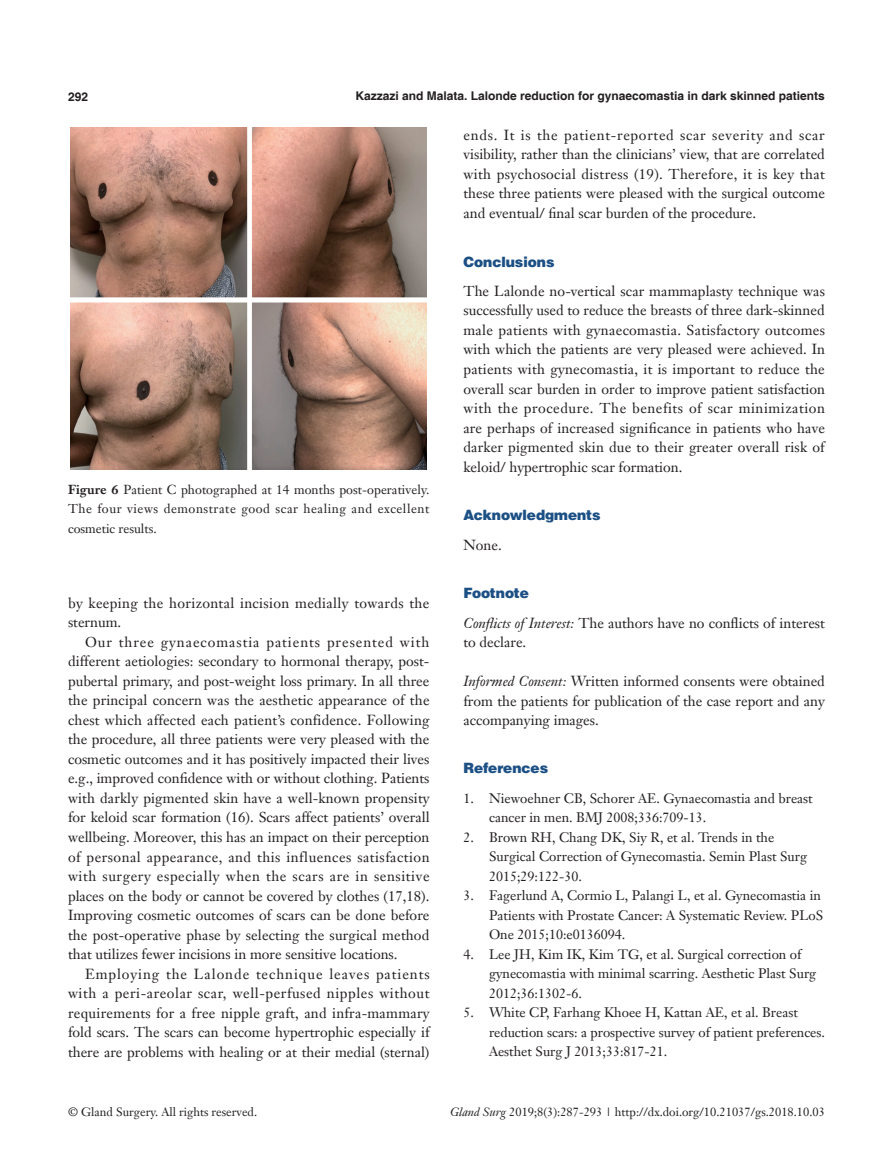
<style>
.page{position:relative;width:893px;height:1170px;background:#fff}
.page>*{position:absolute;margin:0;border:0;box-sizing:border-box;transform-origin:0 0}
.t1{font:14.25px/19.5px "Janson Text LT";color:#231f20;text-align:justify}
.t2{font:14.25px/19.5px "Janson Text LT";letter-spacing:.025em;color:#231f20}
.一级标题-6_5{font:900 14.25px "Helvetica";color:#1c5085}
.t3{font:13.5px/19.5px "Janson Text LT";color:#231f20}
.t4{font:12.75px/19.5px "Janson Text LT";letter-spacing:.04em;color:#231f20;text-align:justify}
.t5{font:12px "Janson Text LT";color:#231f20}
.t6{font:700 12px "Helvetica";color:#231f20}
.s1{font-weight:700}
.s2{font-style:italic}
</style>
<div class="page">
<img style="left:71px;top:128px;width:356px;height:341px">
<p class="t6" style="left:68px;top:89px;width:22px">292</p>
<p class="t6" style="left:355px;top:88px;width:471px">Kazzazi and Malata. Lalonde reduction for gynaecomastia in dark skinned patients</p>
<p class="t4" style="left:68px;top:479px;width:363px"><span class="s1">Figure 6</span> Patient C photographed at 14 months post-operatively.<br>The four views demonstrate good scar healing and excellent cosmetic results.</p>
<p class="t2" style="left:68px;top:593px;width:363px">by keeping the horizontal incision medially towards the sternum.</p>
<p class="t1" style="left:68px;top:632px;width:363px;text-indent:17px">Our three gynaecomastia patients presented with different aetiologies: secondary to hormonal therapy, post&shy;pubertal primary, and post-weight loss primary. In all three the principal concern was the aesthetic appearance of the chest which affected each patient’s confidence. Following the procedure, all three patients were very pleased with the cosmetic outcomes and it has positively impacted their lives e.g., improved confidence with or without clothing. Patients with darkly pigmented skin have a well-known propensity for keloid scar formation (16). Scars affect patients’ overall wellbeing. Moreover, this has an impact on their perception of personal appearance, and this influences satisfaction with surgery especially when the scars are in sensitive places on the body or cannot be covered by clothes (17,18).<br>Improving cosmetic outcomes of scars can be done before the post-operative phase by selecting the surgical method that utilizes fewer incisions in more sensitive locations.</p>
<p class="t1" style="left:68px;top:963px;width:363px;text-indent:17px">Employing the Lalonde technique leaves patients with a peri-areolar scar, well-perfused nipples without requirements for a free nipple graft, and infra-mammary fold scars. The scars can become hypertrophic especially if there are problems with healing or at their medial (sternal)</p>
<p class="t1" style="left:463px;top:125px;width:363px">ends. It is the patient-reported scar severity and scar visibility, rather than the clinicians’ view, that are correlated with psychosocial distress (19). Therefore, it is key that these three patients were pleased with the surgical outcome and eventual/ final scar burden of the procedure.</p>
<p class="一级标题-6_5" style="left:463px;top:252px;width:92px">Conclusions</p>
<p class="t1" style="left:463px;top:281px;width:363px">The Lalonde no-vertical scar mammaplasty technique was successfully used to reduce the breasts of three dark-skinned male patients with gynaecomastia. Satisfactory outcomes with which the patients are very pleased were achieved. In patients with gynecomastia, it is important to reduce the overall scar burden in order to improve patient satisfaction with the procedure. The benefits of scar minimization are perhaps of increased significance in patients who have darker pigmented skin due to their greater overall risk of keloid/ hypertrophic scar formation.</p>
<p class="一级标题-6_5" style="left:463px;top:506px;width:139px">Acknowledgments</p>
<p class="t1" style="left:463px;top:534px;width:40px">None.</p>
<p class="一级标题-6_5" style="left:463px;top:584px;width:67px">Footnote</p>
<p class="t1" style="left:463px;top:612px;width:363px"><span class="s2">Conflicts of Interest:</span> The authors have no conflicts of interest to declare.</p>
<p class="t1" style="left:463px;top:671px;width:363px"><span class="s2">Informed Consent:</span> Written informed consents were obtained from the patients for publication of the case report and any accompanying images.</p>
<p class="一级标题-6_5" style="left:463px;top:759px;width:86px">References</p>
<p class="t3" style="left:489px;top:788px;width:325px;text-indent:-26px">1. Niewoehner CB, Schorer AE. Gynaecomastia and breast cancer in men. BMJ 2008;336:709-13.</p>
<p class="t3" style="left:489px;top:827px;width:319px;text-indent:-26px">2. Brown RH, Chang DK, Siy R, et al. Trends in the<br>Surgical Correction of Gynecomastia. Semin Plast Surg<br>2015;29:122-30.</p>
<p class="t3" style="left:489px;top:885px;width:336px;text-indent:-26px">3. Fagerlund A, Cormio L, Palangi L, et al. Gynecomastia in<br>Patients with Prostate Cancer: A Systematic Review. PLoS<br>One 2015;10:e0136094.</p>
<p class="t3" style="left:489px;top:944px;width:329px;text-indent:-26px">4. Lee JH, Kim IK, Kim TG, et al. Surgical correction of gynecomastia with minimal scarring. Aesthetic Plast Surg<br>2012;36:1302-6.</p>
<p class="t3" style="left:489px;top:1002px;width:337px;text-indent:-26px">5. White CP, Farhang Khoee H, Kattan AE, et al. Breast reduction scars: a prospective survey of patient preferences.<br>Aesthet Surg J 2013;33:817-21.</p>
<p class="t5" style="left:68px;top:1104px;width:191px">© Gland Surgery. All rights reserved.</p>
<p class="t5" style="left:450px;top:1104px;width:376px"><span class="s2">Gland Surg</span> 2019;8(3):287-293 | http://dx.doi.org/10.21037/gs.2018.10.03</p>
</div>
